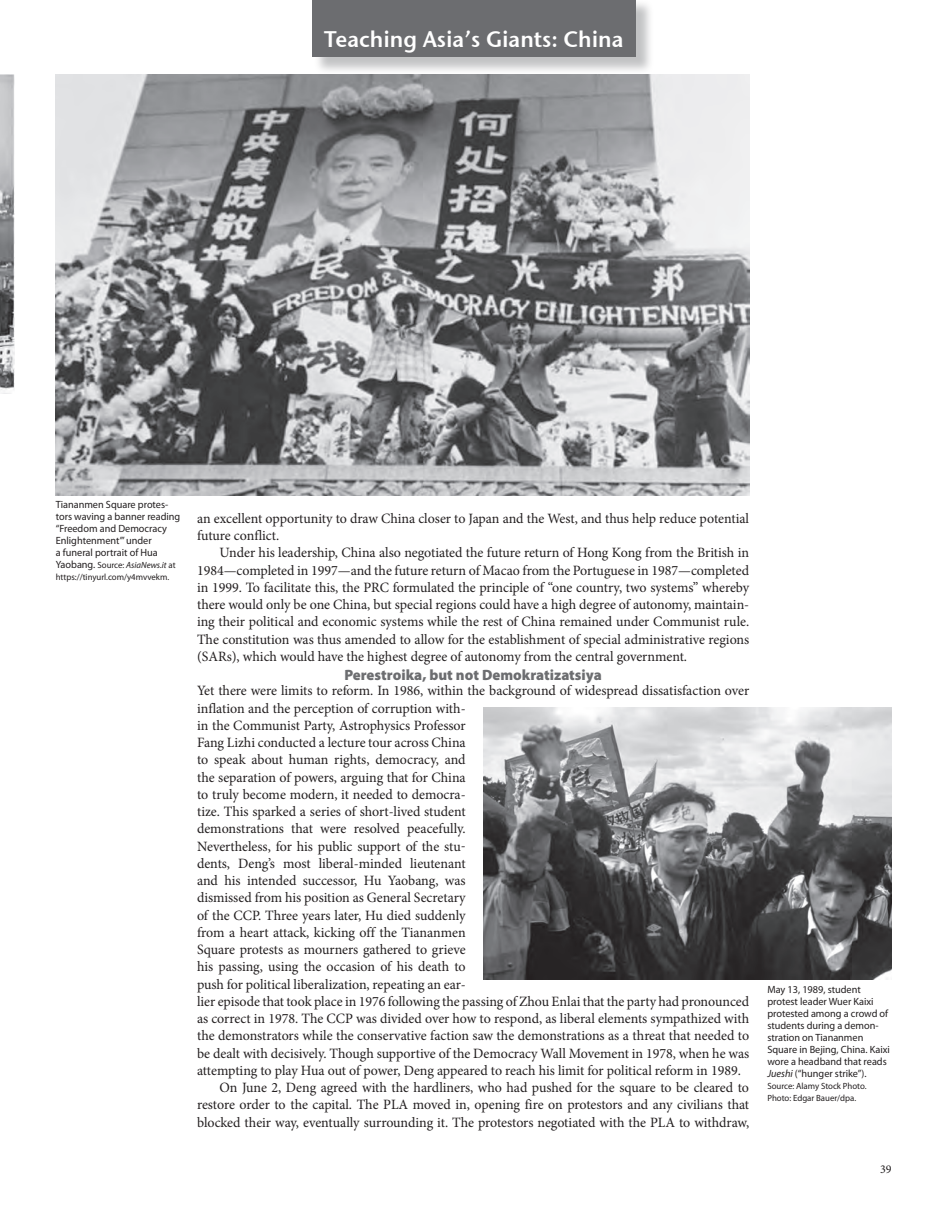
<style>
.page{position:relative;width:945px;height:1215px;background:#fff}
.page>*{position:absolute;margin:0;border:0;box-sizing:border-box;transform-origin:0 0}
.t1{font:22.5px "Stone Sans Sem ITCTT Semi";color:#fff;scale:.96 1}
.t2{font:900 15px "Myriad Pro";color:#6c6d70}
.t3{font:14.25px/17.2px "Minion Pro";color:#231f20}
.t4{font:12px "Minion Pro";color:#231f20}
.t5{font:10.5px/12px "Myriad Pro";color:#231f20}
.t6{font:9px/12px "Myriad Pro";color:#231f20}
.s1{font-size:10.5px}
.s2{font-style:italic}
</style>
<div class="page">
<div style="left:314px;top:0;width:341px;height:75px;background:#808285;opacity:.48"></div>
<div style="left:312px;top:0;width:324px;height:56px;background:#6c6d70"></div>
<img style="left:0;top:74px;width:14px;height:319px">
<img style="left:56px;top:74px;width:693px;height:421px">
<img style="left:484px;top:708px;width:408px;height:272px">
<h1 class="t1" style="left:324px;top:25px;width:313px">Teaching Asia’s Giants: China</h1>
<p class="t5" style="left:56px;top:499px;width:126px">Tiananmen Square protes&shy;tors waving a banner reading “Freedom and Democracy<br>Enlightenment’” under<br>a funeral portrait of Hua</p>
<p class="t6" style="left:56px;top:559px;width:121px"><span class="s1">Yaobang.</span> Source: <span class="s2">AsiaNews.it</span> at https://tinyurl.com/y4mvvekm.</p>
<p class="t3" style="left:197px;top:510px;width:554px">an excellent opportunity to draw China closer to Japan and the West, and thus help reduce potential future conflict.</p>
<p class="t3" style="left:197px;top:544px;width:554px;text-align:justify;text-indent:22px">Under his leadership, China also negotiated the future return of Hong Kong from the British in 1984—completed in 1997—and the future return of Macao from the Portuguese in 1987—completed in 1999. To facilitate this, the PRC formulated the principle of “one country, two systems” whereby there would only be one China, but special regions could have a high degree of autonomy, maintain&shy;ing their political and economic systems while the rest of China remained under Communist rule.<br>The constitution was thus amended to allow for the establishment of special administrative regions (SARs), which would have the highest degree of autonomy from the central government.</p>
<p class="t2" style="left:344px;top:664px;width:259px">Perestroika, but not Demokratizatsiya</p>
<p class="t3" style="left:197px;top:682px;width:554px">Yet there were limits to reform. In 1986, within the background of widespread dissatisfaction over</p>
<p class="t3" style="left:197px;top:699px;width:270px">inflation and the perception of corruption with-</p>
<p class="t3" style="left:197px;top:717px;width:270px">in the Communist Party, Astrophysics Professor</p>
<p class="t3" style="left:197px;top:734px;width:270px">Fang Lizhi conducted a lecture tour across China</p>
<p class="t3" style="left:197px;top:751px;width:270px">to speak about human rights, democracy, and</p>
<p class="t3" style="left:197px;top:768px;width:270px">the separation of powers, arguing that for China</p>
<p class="t3" style="left:197px;top:786px;width:270px">to truly become modern, it needed to democra-</p>
<p class="t3" style="left:197px;top:803px;width:270px">tize. This sparked a series of short-lived student</p>
<p class="t3" style="left:197px;top:820px;width:270px">demonstrations that were resolved peacefully.</p>
<p class="t3" style="left:197px;top:837px;width:270px">Nevertheless, for his public support of the stu-</p>
<p class="t3" style="left:197px;top:855px;width:270px">dents, Deng’s most liberal-minded lieutenant</p>
<p class="t3" style="left:197px;top:872px;width:270px">and his intended successor, Hu Yaobang, was</p>
<p class="t3" style="left:197px;top:889px;width:270px">dismissed from his position as General Secretary</p>
<p class="t3" style="left:197px;top:906px;width:270px">of the CCP. Three years later, Hu died suddenly</p>
<p class="t3" style="left:197px;top:924px;width:270px">from a heart attack, kicking off the Tiananmen</p>
<p class="t3" style="left:197px;top:941px;width:270px">Square protests as mourners gathered to grieve</p>
<p class="t3" style="left:197px;top:958px;width:270px">his passing, using the occasion of his death to</p>
<p class="t3" style="left:197px;top:975px;width:270px">push for political liberalization, repeating an ear-</p>
<p class="t3" style="left:197px;top:993px;width:554px">lier episode that took place in 1976 following the passing of Zhou Enlai that the party had pronounced</p>
<p class="t3" style="left:197px;top:1010px;width:554px">as correct in 1978. The CCP was divided over how to respond, as liberal elements sympathized with</p>
<p class="t3" style="left:197px;top:1027px;width:554px">the demonstrators while the conservative faction saw the demonstrations as a threat that needed to</p>
<p class="t3" style="left:197px;top:1044px;width:554px">be dealt with decisively. Though supportive of the Democracy Wall Movement in 1978, when he was</p>
<p class="t3" style="left:197px;top:1062px;width:545px">attempting to play Hua out of power, Deng appeared to reach his limit for political reform in 1989.</p>
<p class="t3" style="left:220px;top:1079px;width:531px">On June 2, Deng agreed with the hardliners, who had pushed for the square to be cleared to</p>
<p class="t3" style="left:197px;top:1096px;width:554px">restore order to the capital. The PLA moved in, opening fire on protestors and any civilians that</p>
<p class="t3" style="left:197px;top:1113px;width:554px">blocked their way, eventually surrounding it. The protestors negotiated with the PLA to withdraw,</p>
<p class="t5" style="left:767px;top:984px;width:124px">May 13, 1989, student protest leader Wuer Kaixi protested among a crowd of students during a demon&shy;stration on Tiananmen<br>Square in Bejing, China. Kaixi wore a headband that reads<br><span class="s2">Jueshi</span> (“hunger strike”).</p>
<p class="t6" style="left:767px;top:1080px;width:101px">Source: Alamy Stock Photo.<br>Photo: Edgar Bauer/dpa.</p>
<p class="t4" style="left:880px;top:1161px;width:13px">39</p>
</div>
